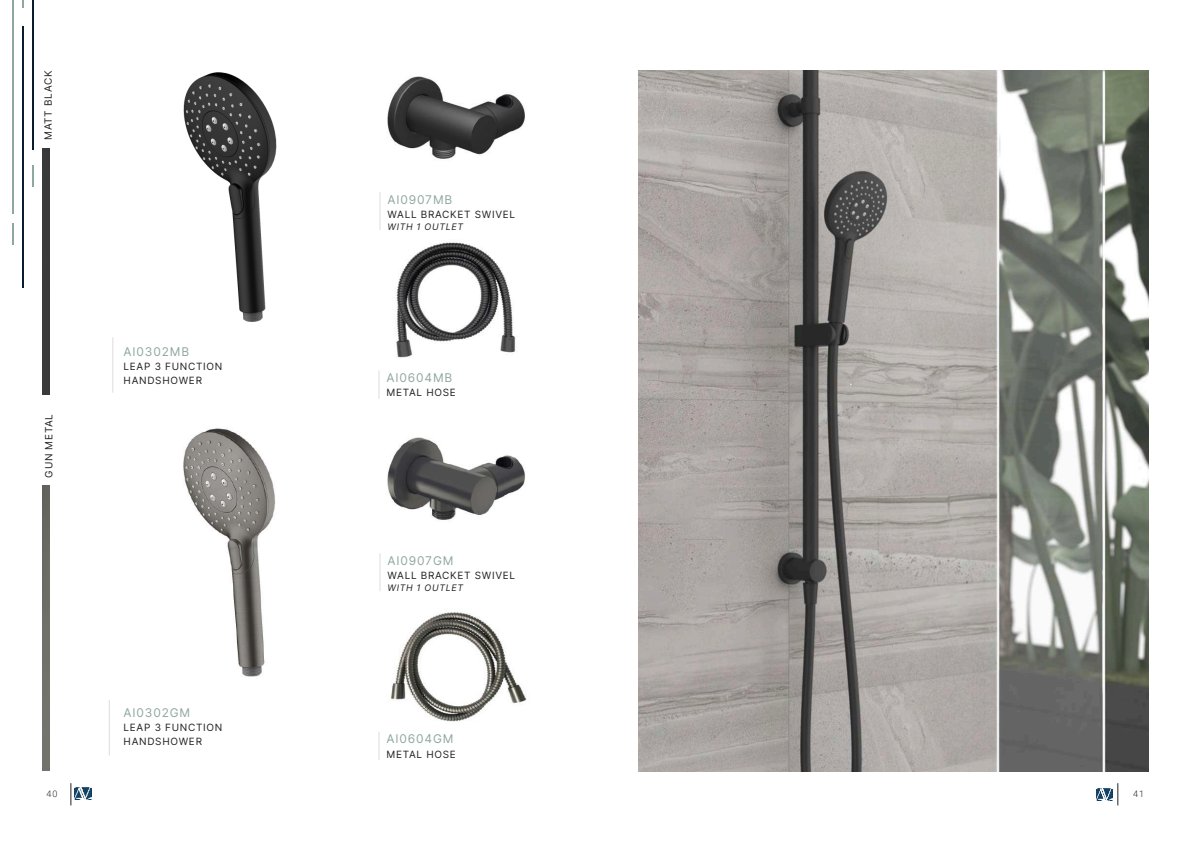
<style>
.page{position:relative;width:1191px;height:842px;background:#fff}
.page>*{position:absolute;margin:0;border:0;box-sizing:border-box;transform-origin:0 0}
.t1{font:12px "Inter";letter-spacing:.07em;color:#8fa89d}
.t2{font:10px/14px "Inter";letter-spacing:.07em;color:#222}
.t3{font:9px "Inter";letter-spacing:.07em;color:#222}
.t4{font:300 9px "Roboto";color:#222}
</style>
<div class="page">
<hr style="left:23px;top:26px;width:1px;height:262px;background:#091d30">
<hr style="left:13px;top:0;width:1px;height:213px;background:#8fa89d">
<hr style="left:33px;top:0;width:1px;height:150px;background:#091d30">
<svg style="left:33px;top:165px;width:1px;height:22px"></svg>
<svg style="left:13px;top:223px;width:1px;height:21px"></svg>
<div style="left:43px;top:148px;width:7px;height:246px;background:#393939"></div>
<img style="left:183px;top:72px;width:94px;height:250px">
<img style="left:387px;top:76px;width:138px;height:83px">
<svg style="left:378px;top:370px;width:1px;height:29px"></svg>
<hr style="left:112px;top:337px;width:1px;height:56px;background:#dddddb">
<img style="left:396px;top:242px;width:120px;height:116px">
<hr style="left:379px;top:192px;width:1px;height:38px;background:#dddddb">
<img style="left:183px;top:428px;width:93px;height:249px">
<img style="left:387px;top:437px;width:139px;height:83px">
<svg style="left:378px;top:732px;width:1px;height:28px"></svg>
<img style="left:391px;top:612px;width:136px;height:110px">
<hr style="left:379px;top:553px;width:1px;height:38px;background:#dddddb">
<img style="left:43px;top:485px;width:7px;height:286px">
<hr style="left:109px;top:700px;width:1px;height:55px;background:#dddddb">
<img style="left:638px;top:71px;width:510px;height:700px">
<svg style="left:1117px;top:783px;width:1px;height:22px"></svg>
<img style="left:1096px;top:788px;width:16px;height:12px">
<svg style="left:71px;top:783px;width:1px;height:22px"></svg>
<img style="left:75px;top:787px;width:16px;height:12px">
<p class="t2" style="left:41px;top:140px;width:71px;rotate:-90deg">MATT BLACK</p>
<p class="t2" style="left:42px;top:478px;width:65px;rotate:-90deg">GUN METAL</p>
<p class="t1" style="left:124px;top:344px;width:67px">AI0302MB</p>
<p class="t2" style="left:124px;top:359px;width:100px">LEAP 3 FUNCTION<br>HANDSHOWER</p>
<p class="t1" style="left:124px;top:705px;width:68px">AI0302GM</p>
<p class="t2" style="left:124px;top:721px;width:100px">LEAP 3 FUNCTION<br>HANDSHOWER</p>
<p class="t1" style="left:387px;top:192px;width:66px">AI0907MB</p>
<p class="t2" style="left:387px;top:207px;width:129px">WALL BRACKET SWIVEL</p>
<p class="t3" style="left:387px;top:221px;width:77px">WITH 1 OUTLET</p>
<p class="t1" style="left:386px;top:370px;width:67px">AI0604MB</p>
<p class="t2" style="left:386px;top:386px;width:71px">METAL HOSE</p>
<p class="t1" style="left:387px;top:553px;width:67px">AI0907GM</p>
<p class="t2" style="left:387px;top:569px;width:129px">WALL BRACKET SWIVEL</p>
<p class="t3" style="left:387px;top:582px;width:77px">WITH 1 OUTLET</p>
<p class="t1" style="left:386px;top:732px;width:68px">AI0604GM</p>
<p class="t2" style="left:386px;top:747px;width:71px">METAL HOSE</p>
<p class="t4" style="left:47px;top:787px;width:12px">40</p>
<p class="t4" style="left:1133px;top:787px;width:12px">41</p>
</div>
